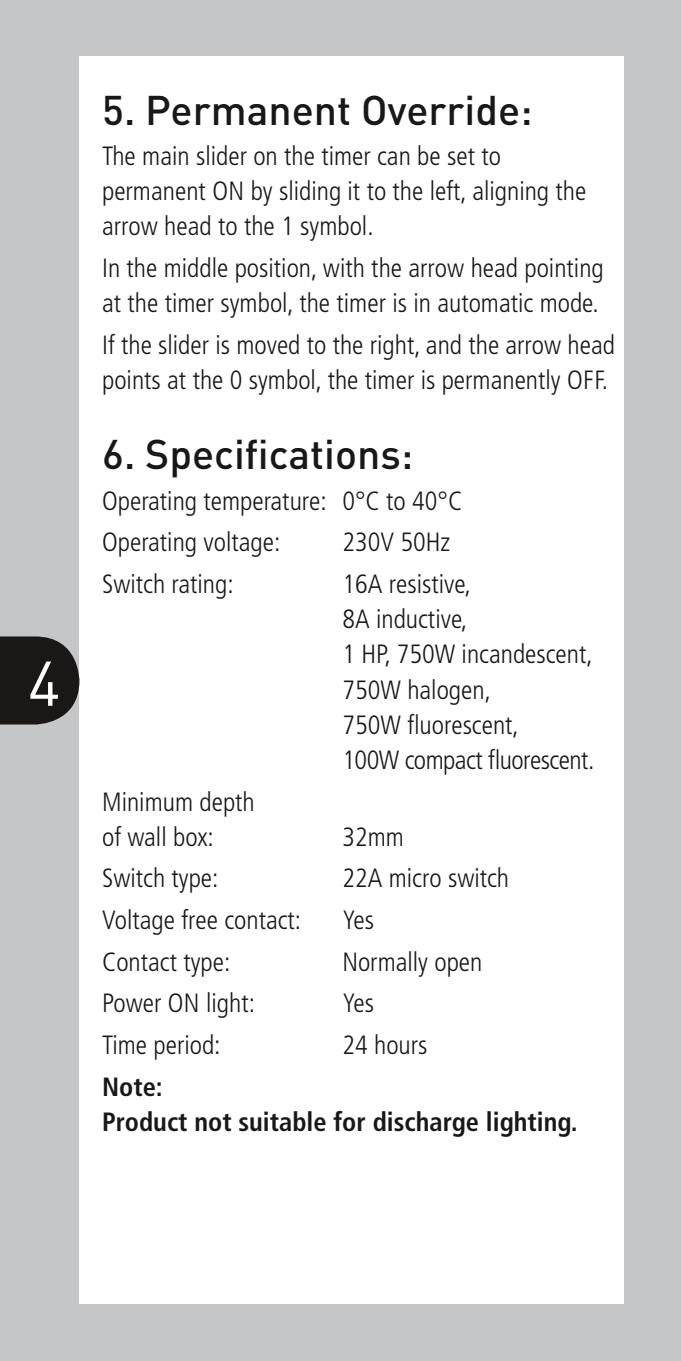
<style>
.page{position:relative;width:681px;height:1361px;background:#fff}
.page>*{position:absolute;margin:0;border:0;box-sizing:border-box;transform-origin:0 0}
.t1{font:62px "DIN";color:#fff}
.t2{font:500 40.8px "DIN";color:#1a1817}
.t3{font:300 condensed 26.4px/35.2px "Frutiger LT";color:#1a1817}
.t4{font:700 condensed 26.4px/35.2px "Frutiger LT";color:#1a1817}
</style>
<div class="page">
<svg style="left:680px;top:0;width:1px;height:1361px"></svg>
<div style="left:0;top:0;width:680px;height:1361px;background:#c5c6c8"></div>
<div style="left:79px;top:57px;width:545px;height:1247px;background:#fff"></div>
<svg style="left:0;top:636px;width:79px;height:89px;background:#2d2c2b"></svg>
<h1 class="t1" style="left:28px;top:645px;width:34px">4</h1>
<h2 class="t2" style="left:102px;top:84px;width:432px">5. Permanent Override:</h2>
<p class="t3" style="left:102px;top:138px;width:485px">The main slider on the timer can be set to permanent on by sliding it to the left, aligning the arrow head to the 1 symbol.</p>
<p class="t3" style="left:102px;top:250px;width:503px">In the middle position, with the arrow head pointing at the timer symbol, the timer is in automatic mode.</p>
<p class="t3" style="left:102px;top:327px;width:514px">If the slider is moved to the right, and the arrow head points at the 0 symbol, the timer is permanently off.</p>
<h2 class="t2" style="left:102px;top:428px;width:312px">6. Specifications:</h2>
<p class="t3" style="left:102px;top:480px;width:361px;line-height:41.6px">Operating temperature: 0°C to 40°C<br>Operating voltage:</p>
<p class="t3" style="left:342px;top:525px;width:109px">230V 50Hz</p>
<p class="t3" style="left:102px;top:566px;width:133px">Switch rating:</p>
<p class="t3" style="left:342px;top:566px;width:253px">16A resistive,<br>8A inductive,<br>1 HP, 750W incandescent,<br>750W halogen,<br>750W fluorescent,<br>100W compact fluorescent.</p>
<p class="t3" style="left:102px;top:784px;width:154px">Minimum depth of wall box:</p>
<p class="t3" style="left:342px;top:819px;width:63px">32mm</p>
<p class="t3" style="left:102px;top:861px;width:118px">Switch type:</p>
<p class="t3" style="left:342px;top:861px;width:168px">22A micro switch</p>
<p class="t3" style="left:102px;top:903px;width:200px">Voltage free contact:</p>
<p class="t3" style="left:342px;top:903px;width:33px">Yes</p>
<p class="t3" style="left:102px;top:944px;width:130px">Contact type:</p>
<p class="t3" style="left:342px;top:944px;width:141px">Normally open</p>
<p class="t3" style="left:102px;top:986px;width:154px">Power on light:</p>
<p class="t3" style="left:342px;top:986px;width:33px">Yes</p>
<p class="t3" style="left:102px;top:1027px;width:120px">Time period:</p>
<p class="t3" style="left:342px;top:1027px;width:87px">24 hours</p>
<p class="t4" style="left:102px;top:1069px;width:476px">Note:<br>Product not suitable for discharge lighting.</p>
</div>
